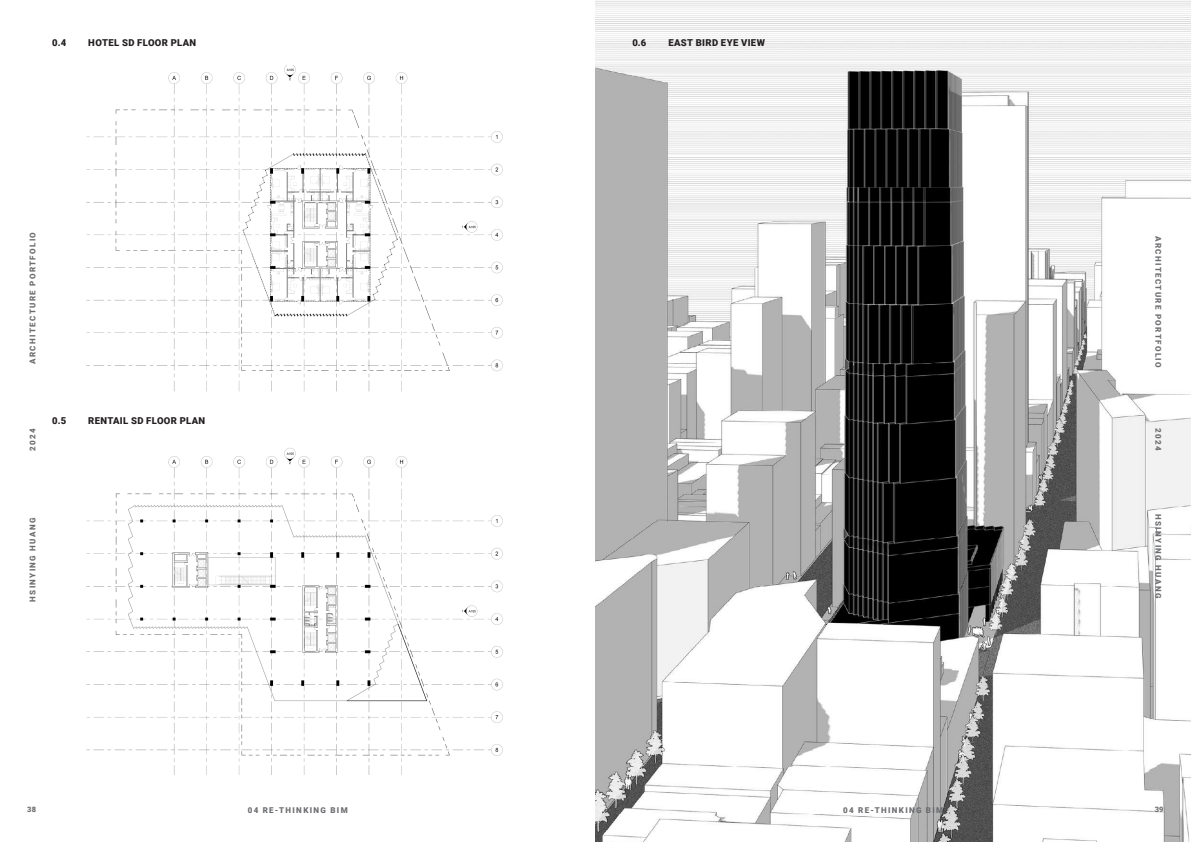
<style>
.page{position:relative;width:1191px;height:842px;background:#fff}
.page>*{position:absolute;margin:0;border:0;box-sizing:border-box;transform-origin:0 0}
.t1{font:900 9.5px "Roboto";letter-spacing:.035em;color:#231f20}
.t2{font:900 8px "Roboto";letter-spacing:.17em;color:#6c6d70}
.t3{font:900 7.5px "Roboto";color:#6c6d70}
</style>
<div class="page">
<img style="left:595px;top:1px;width:596px;height:841px">
<img style="left:86px;top:448px;width:417px;height:326px">
<img style="left:86px;top:65px;width:417px;height:327px">
<p class="t1" style="left:52px;top:36px;width:16px">0.4</p>
<p class="t1" style="left:88px;top:36px;width:109px">HOTEL SD FLOOR PLAN</p>
<p class="t2" style="left:27px;top:364px;width:133px;rotate:-90deg">ARCHITECTURE PORTFOLIO</p>
<p class="t2" style="left:27px;top:451px;width:24px;rotate:-90deg">2024</p>
<p class="t1" style="left:52px;top:414px;width:16px">0.5</p>
<p class="t1" style="left:88px;top:414px;width:118px">RENTAIL SD FLOOR PLAN</p>
<p class="t2" style="left:27px;top:602px;width:85px;rotate:-90deg">HSINYING HUANG</p>
<p class="t1" style="left:632px;top:36px;width:16px">0.6</p>
<p class="t1" style="left:668px;top:36px;width:98px">EAST BIRD EYE VIEW</p>
<p class="t2" style="left:1164px;top:236px;width:133px;rotate:90deg">ARCHITECTURE PORTFOLIO</p>
<p class="t2" style="left:1164px;top:428px;width:24px;rotate:90deg">2024</p>
<p class="t2" style="left:1164px;top:514px;width:85px;rotate:90deg">HSINYING HUANG</p>
<p class="t3" style="left:27px;top:804px;width:10px">38</p>
<p class="t2" style="left:248px;top:804px;width:102px">04 RE-THINKING BIM</p>
<p class="t2" style="left:843px;top:804px;width:102px">04 RE-THINKING BIM</p>
<p class="t3" style="left:1155px;top:804px;width:10px">39</p>
</div>
